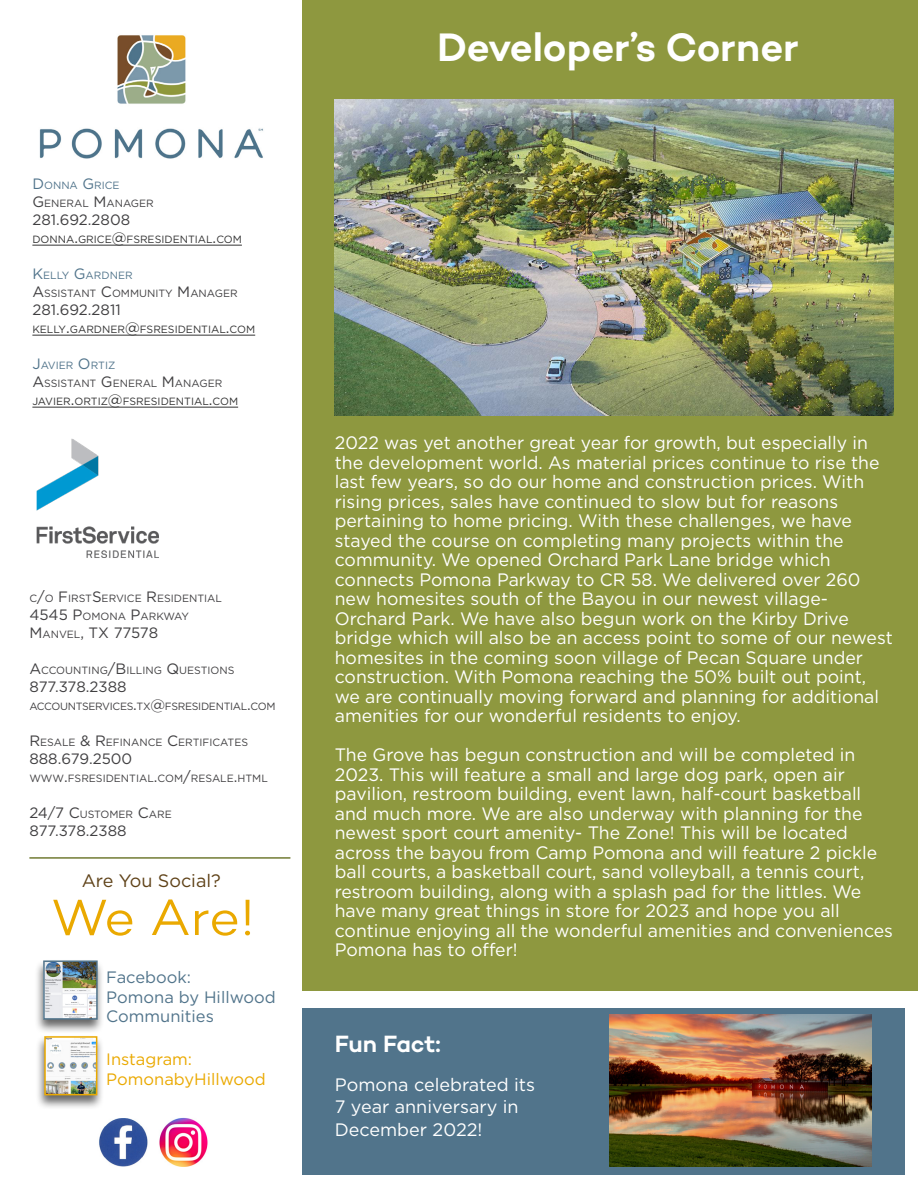
<style>
.page{position:relative;width:918px;height:1188px;background:#fff}
.page>*{position:absolute;margin:0;border:0;box-sizing:border-box;transform-origin:0 0}
.t1{font:51.9px "Campton Light DEMO";color:#eaa900;scale:1.04 1}
.t2{font:600 40.5px "Campton";letter-spacing:-.01em;color:#fff}
.t3{font:600 24px "Campton";letter-spacing:-.01em;color:#fff}
.t4{font:18px/19.5px "Gotham";color:#fff}
.t5{font:18px "Gotham";color:#5f4218}
.t6{font:16.5px/19.8px "Gotham";color:#51748b}
.t7{font:16.5px/19.8px "Gotham";color:#eaa900}
.t8{font:15px "Gotham";color:#414042}
.t9{font:15px "Gotham";color:#414042}
.t10{font:10.5px/18px "Gotham";color:#414042}
.t11{font:10.5px/18px "Gotham";color:#333}
.t12{font:10.5px "Gotham";letter-spacing:-.03em;color:#414042}
.s1{font-size:15px;color:#51748b}
.s2{color:#51748b}
.s3{font-size:15px}
.s4{font-size:15px;color:#414042}
.s5{color:#414042}
.s6{font-size:10.5px}
</style>
<div class="page">
<div style="left:302px;top:1008px;width:602px;height:166px;background:#51748b"></div>
<div style="left:302px;top:0;width:616px;height:990px;background:#8e983f"></div>
<img style="left:159px;top:1118px;width:49px;height:49px">
<img style="left:99px;top:1118px;width:49px;height:49px">
<hr style="left:32px;top:245px;width:210px;height:1px;background:#333">
<hr style="left:32px;top:335px;width:223px;height:1px;background:#333">
<hr style="left:32px;top:407px;width:206px;height:1px;background:#333">
<img style="left:36px;top:439px;width:123px;height:119px">
<div style="left:34px;top:959px;width:71px;height:76px;background:#000;opacity:.6"></div>
<img style="left:46px;top:963px;width:49px;height:54px">
<div style="left:43px;top:960px;width:55px;height:60px;border:2px solid #51748b"></div>
<div style="left:35px;top:1035px;width:70px;height:75px;background:#000;opacity:.6"></div>
<img style="left:47px;top:1039px;width:47px;height:53px">
<div style="left:44px;top:1036px;width:53px;height:59px;border:2px solid #eaa900"></div>
<img style="left:39px;top:35px;width:224px;height:124px">
<hr style="left:29px;top:857px;width:261px;height:2px;background:#727b33">
<img style="left:610px;top:1014px;width:262px;height:152px">
<img style="left:335px;top:100px;width:559px;height:315px">
<p class="t10" style="left:32px;top:176px;width:123px"><span class="s1">D</span><span class="s2">ONNA</span> <span class="s1">G</span> <span class="s2">RICE<br></span><span class="s3">G</span> ENERAL <span class="s3">M</span>ANAGER</p>
<p class="t9" style="left:32px;top:212px;width:99px">281.692.2808</p>
<p class="t11" style="left:32px;top:230px;width:211px">DONNA<span class="s3">.</span>GRICE<span class="s3">@</span>FSRESIDENTIAL<span class="s3">.</span>COM</p>
<p class="t10" style="left:32px;top:266px;width:207px"><span class="s1">K</span><span class="s2">ELLY</span> <span class="s1">G</span><span class="s2">ARDNER<br></span><span class="s3">A</span>SSISTANT <span class="s3">C</span>OMMUNITY <span class="s3">M</span>ANAGER</p>
<p class="t8" style="left:32px;top:302px;width:90px">281.692.2811</p>
<p class="t11" style="left:32px;top:320px;width:224px">KELLY<span class="s3">.</span>GARDNER<span class="s3">@</span>FSRESIDENTIAL<span class="s3">.</span>COM</p>
<p class="t11" style="left:32px;top:356px;width:207px"><span class="s1">J</span><span class="s2">AVIER</span> <span class="s1">O</span> <span class="s2">RTIZ<br></span><span class="s4">A</span><span class="s5">SSISTANT</span> <span class="s4">G</span> <span class="s5">ENERAL</span> <span class="s4">M</span><span class="s5">ANAGER<br></span>JAVIER<span class="s3">.</span>ORTIZ<span class="s3">@</span>FSRESIDENTIAL<span class="s3">.</span>COM</p>
<p class="t10" style="left:29px;top:589px;width:194px">C<span class="s3">/</span>O <span class="s3">F</span>IRST<span class="s3">S</span> ERVICE <span class="s3">R</span>ESIDENTIAL<br><span class="s3">4545 P</span>OMONA <span class="s3">P</span>ARKWAY</p>
<p class="t8" style="left:29px;top:624px;width:130px">M <span class="s6">ANVEL</span>, TX 77578</p>
<p class="t10" style="left:29px;top:661px;width:207px"><span class="s3">A</span>CCOUNTING<span class="s3">/B</span>ILLING <span class="s3">Q</span>UESTIONS</p>
<p class="t8" style="left:29px;top:678px;width:99px">877.378.2388</p>
<p class="t12" style="left:29px;top:700px;width:248px">ACCOUNTSERVICES<span class="s3">.</span>TX<span class="s3">@</span>FSRESIDENTIAL<span class="s3">.</span>COM</p>
<p class="t10" style="left:29px;top:733px;width:220px"><span class="s3">R</span>ESALE <span class="s3">&amp; R</span>EFINANCE <span class="s3">C</span>ERTIFICATES</p>
<p class="t8" style="left:29px;top:750px;width:104px">888.679.2500</p>
<p class="t10" style="left:29px;top:769px;width:240px">WWW<span class="s3">.</span>FSRESIDENTIAL<span class="s3">.</span>COM<span class="s3">/</span>RESALE<span class="s3">.</span>HTML</p>
<p class="t10" style="left:29px;top:805px;width:144px"><span class="s3">24/7 C</span>USTOMER <span class="s3">C</span>ARE</p>
<p class="t8" style="left:29px;top:822px;width:99px">877.378.2388</p>
<p class="t5" style="left:82px;top:871px;width:141px">Are You Social?</p>
<h1 class="t1" style="left:51px;top:890px;width:197px">We Are!</h1>
<p class="t6" style="left:106px;top:967px;width:171px">Facebook:<br>Pomona by Hillwood<br>Communities</p>
<p class="t7" style="left:106px;top:1049px;width:161px">Instagram:<br>PomonabyHillwood</p>
<h2 class="t2" style="left:437px;top:22px;width:363px">Developer’s Corner</h2>
<p class="t4" style="left:335px;top:433px;width:560px">2022 was yet another great year for growth, but especially in the development world. As material prices continue to rise the last few years, so do our home and construction prices. With rising prices, sales have continued to slow but for reasons pertaining to home pricing. With these challenges, we have stayed the course on completing many projects within the community. We opened Orchard Park Lane bridge which connects Pomona Parkway to CR 58. We delivered over 260 new homesites south of the Bayou in our newest village-Orchard Park. We have also begun work on the Kirby Drive bridge which will also be an access point to some of our newest homesites in the coming soon village of Pecan Square under construction. With Pomona reaching the 50% built out point, we are continually moving forward and planning for additional amenities for our wonderful residents to enjoy.</p>
<p class="t4" style="left:335px;top:745px;width:560px">The Grove has begun construction and will be completed in 2023. This will feature a small and large dog park, open air pavilion, restroom building, event lawn, half-court basketball and much more. We are also underway with planning for the newest sport court amenity- The Zone! This will be located across the bayou from Camp Pomona and will feature 2 pickle ball courts, a basketball court, sand volleyball, a tennis court, restroom building, along with a splash pad for the littles. We have many great things in store for 2023 and hope you all continue enjoying all the wonderful amenities and conveniences Pomona has to offer!</p>
<h3 class="t3" style="left:335px;top:1028px;width:107px">Fun Fact:</h3>
<p class="t4" style="left:335px;top:1073px;width:202px;line-height:22.5px">Pomona celebrated its<br>7 year anniversary in<br>December 2022!</p>
</div>
